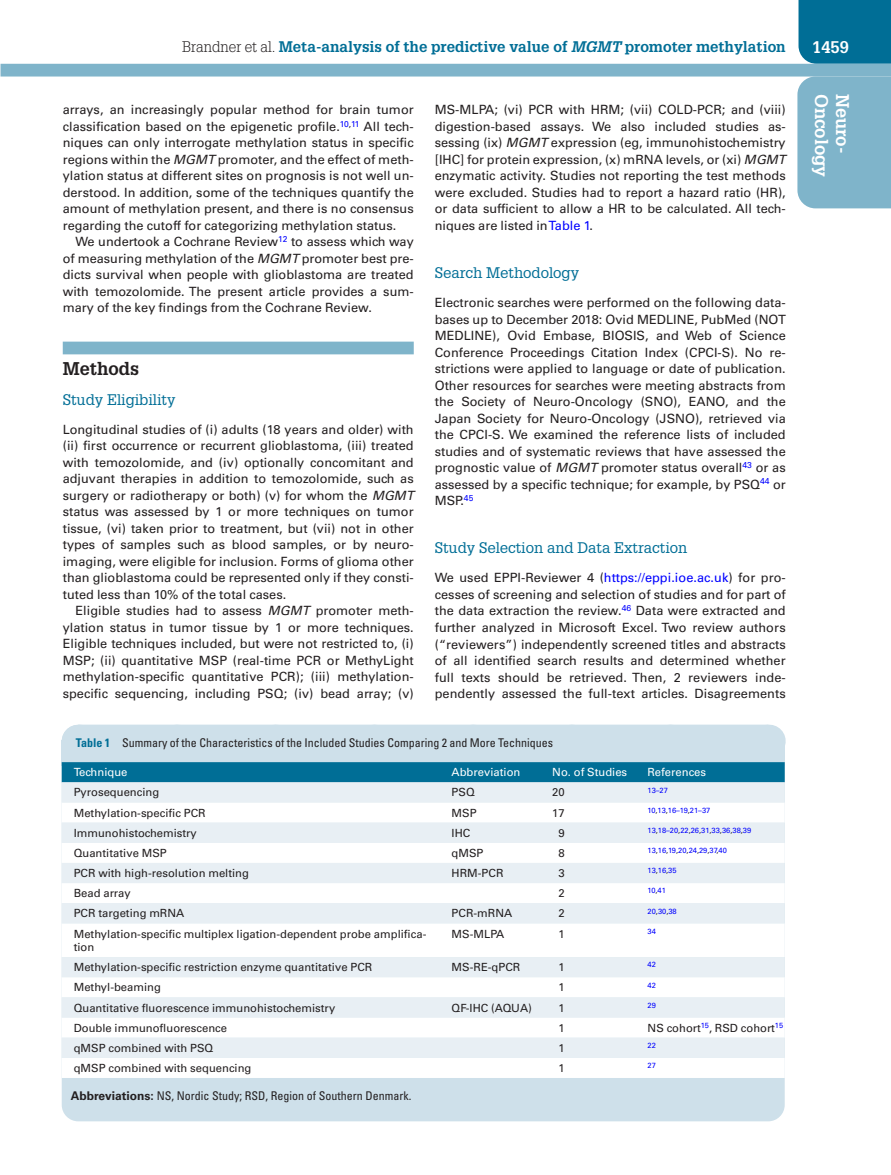
<style>
.page{position:relative;width:891px;height:1175px;background:#fff}
.page>*{position:absolute;margin:0;border:0;box-sizing:border-box;transform-origin:0 0}
.t1{font:700 18px "Glypha LT Std";color:#fff}
.t2{font:700 18px "Glypha LT Std";color:#231f20}
.t3{font:700 16.5px "Glypha LT Std";color:#fff}
.t4{font:700 15px "Glypha LT Std";color:#006e96}
.t5{font:15px "Glypha LT Std";color:#006e96}
.t6{font:12.75px/16.5px "Univers LT Std";color:#231f20;text-align:justify}
.t7{font:condensed 12px "Univers LT Std";color:#231f20}
.t8{font:11.25px/13.5px "Univers LT Std";color:#231f20}
.t9{font:11.25px "Univers LT Std";color:#fff}
.t10{font:7.5px "Univers LT Std";color:#00f}
.s1{font-weight:300;color:#231f20}
.s2{font-style:italic}
.s3{color:#00f}
.s4{font-weight:700;color:#006e96}
.s5{color:#231f20}
.s6{font-weight:700;font-stretch:normal}
</style>
<div class="page">
<div style="left:799px;top:0;width:92px;height:64px;background:#006e96"></div>
<div style="left:1px;top:64px;width:890px;height:12px;background:#7fb4ca"></div>
<div style="left:797px;top:76px;width:94px;height:132px;background:#7fb4ca"></div>
<div style="left:63px;top:341px;width:351px;height:13px;background:#7fb4ca"></div>
<div style="left:62px;top:725px;width:723px;height:396px;background:#cee0ea;border-radius:16px"></div>
<svg style="left:62px;top:724px;width:723px;height:58px"></svg>
<div style="left:62px;top:783px;width:723px;height:19px;background:#e8eff4"></div>
<svg style="left:62px;top:802px;width:723px;height:276px;background:#f4f7fa"></svg>
<p class="t4" style="left:182px;top:37px;width:605px"><span class="s1">Brandner et al.</span> Meta-analysis of the predictive value of <span class="s2">MGMT</span> promoter methylation</p>
<p class="t3" style="left:812px;top:37px;width:38px">1459</p>
<h1 class="t1" style="left:833px;top:94px;width:85px;rotate:90deg">Oncology</h1>
<h1 class="t1" style="left:854px;top:94px;width:61px;rotate:90deg">Neuro-</h1>
<p class="t6" style="left:435px;top:102px;width:353px">MS-MLPA; (vi) PCR with HRM; (vii) COLD-PCR; and (viii) digestion-based assays. We also included studies as&shy;sessing (ix) <span class="s2">MGMT</span> expression (eg, immunohistochemistry [IHC] for protein expression, (x) mRNA levels, or (xi) <span class="s2">MGMT </span>enzymatic activity. Studies not reporting the test methods were excluded. Studies had to report a hazard ratio (HR), or data sufficient to allow a HR to be calculated. All tech&shy;niques are listed in <span class="s3">Table 1</span>.</p>
<p class="t5" style="left:435px;top:263px;width:146px">Search Methodology</p>
<p class="t6" style="left:435px;top:294px;width:353px">Electronic searches were performed on the following data&shy;bases up to December 2018: Ovid MEDLINE, PubMed (NOT MEDLINE), Ovid Embase, BIOSIS, and Web of Science Conference Proceedings Citation Index (CPCI-S). No re&shy;strictions were applied to language or date of publication.<br>Other resources for searches were meeting abstracts from the Society of Neuro-Oncology (SNO), EANO, and the Japan Society for Neuro-Oncology (JSNO), retrieved via the CPCI-S. We examined the reference lists of included studies and of systematic reviews that have assessed the prognostic value of <span class="s2">MGMT</span> promoter status overall<sup>43</sup> or as assessed by a specific technique; for example, by PSQ<sup>44</sup> or MSP.<sup>45</sup></p>
<p class="t5" style="left:435px;top:539px;width:254px">Study Selection and Data Extraction</p>
<p class="t6" style="left:435px;top:570px;width:353px">We used EPPI-Reviewer 4 (<span class="s3">https://eppi.ioe.ac.uk</span>) for pro&shy;cesses of screening and selection of studies and for part of the data extraction the review.<sup>46</sup> Data were extracted and further analyzed in Microsoft Excel. Two review authors (“reviewers”) independently screened titles and abstracts of all identified search results and determined whether full texts should be retrieved. Then, 2 reviewers inde&shy;pendently assessed the full-text articles. Disagreements</p>
<p class="t7" style="left:76px;top:735px;width:479px"><span class="s4">Table 1</span> Summary of the Characteristics of the Included Studies Comparing 2 and More Techniques</p>
<p class="t9" style="left:74px;top:765px;width:55px">Technique</p>
<p class="t9" style="left:452px;top:765px;width:70px">Abbreviation</p>
<p class="t9" style="left:552px;top:765px;width:77px">No. of Studies</p>
<p class="t9" style="left:648px;top:765px;width:60px">References</p>
<p class="t8" style="left:74px;top:785px;width:87px">Pyrosequencing</p>
<p class="t8" style="left:452px;top:785px;width:25px">PSQ</p>
<p class="t8" style="left:552px;top:785px;width:14px">20</p>
<p class="t10" style="left:648px;top:785px;width:22px">13–27</p>
<p class="t8" style="left:74px;top:806px;width:133px">Methylation-specific PCR</p>
<p class="t8" style="left:452px;top:806px;width:26px">MSP</p>
<p class="t8" style="left:552px;top:806px;width:14px">17</p>
<p class="t10" style="left:648px;top:805px;width:64px">10<span class="s5">,</span>13<span class="s5">,</span>16–19<span class="s5">,</span>21–37</p>
<p class="t8" style="left:74px;top:826px;width:125px">Immunohistochemistry</p>
<p class="t8" style="left:452px;top:826px;width:20px">IHC</p>
<p class="t8" style="left:558px;top:826px;width:8px">9</p>
<p class="t10" style="left:648px;top:826px;width:105px">13<span class="s5">,</span>18–20<span class="s5">,</span>22<span class="s5">,</span>26<span class="s5">,</span>31<span class="s5">,</span>33<span class="s5">,</span>36<span class="s5">,</span>38<span class="s5">,</span>39</p>
<p class="t8" style="left:74px;top:846px;width:95px">Quantitative MSP</p>
<p class="t8" style="left:452px;top:846px;width:33px">qMSP</p>
<p class="t8" style="left:558px;top:846px;width:8px">8</p>
<p class="t10" style="left:648px;top:846px;width:81px">13<span class="s5">,</span>16<span class="s5">,</span>19<span class="s5">,</span>20<span class="s5">,</span>24<span class="s5">,</span>29<span class="s5">,</span>37<span class="s5">,</span>40</p>
<p class="t8" style="left:74px;top:866px;width:177px">PCR with high-resolution melting</p>
<p class="t8" style="left:452px;top:866px;width:53px">HRM-PCR</p>
<p class="t8" style="left:558px;top:866px;width:8px">3</p>
<p class="t10" style="left:648px;top:866px;width:30px">13<span class="s5">,</span>16<span class="s5">,</span>35</p>
<p class="t8" style="left:74px;top:886px;width:58px">Bead array</p>
<p class="t8" style="left:558px;top:886px;width:8px">2</p>
<p class="t10" style="left:648px;top:886px;width:20px">10<span class="s5">,</span>41</p>
<p class="t8" style="left:74px;top:906px;width:112px">PCR targeting mRNA</p>
<p class="t8" style="left:452px;top:906px;width:62px">PCR-mRNA</p>
<p class="t8" style="left:558px;top:906px;width:8px">2</p>
<p class="t10" style="left:648px;top:906px;width:31px">20<span class="s5">,</span>30<span class="s5">,</span>38</p>
<p class="t8" style="left:74px;top:926px;width:354px">Methylation-specific multiplex ligation-dependent probe amplifica&shy;tion</p>
<p class="t8" style="left:452px;top:926px;width:54px">MS-MLPA</p>
<p class="t8" style="left:558px;top:926px;width:8px">1</p>
<p class="t10" style="left:648px;top:926px;width:10px">34</p>
<p class="t8" style="left:74px;top:960px;width:300px">Methylation-specific restriction enzyme quantitative PCR</p>
<p class="t8" style="left:452px;top:960px;width:70px">MS-RE-qPCR</p>
<p class="t8" style="left:558px;top:960px;width:8px">1</p>
<p class="t10" style="left:648px;top:960px;width:10px">42</p>
<p class="t8" style="left:74px;top:980px;width:89px">Methyl-beaming</p>
<p class="t8" style="left:558px;top:980px;width:8px">1</p>
<p class="t10" style="left:648px;top:980px;width:10px">42</p>
<p class="t8" style="left:74px;top:1000px;width:263px">Quantitative fluorescence immunohistochemistry</p>
<p class="t8" style="left:452px;top:1000px;width:82px">QF-IHC (AQUA)</p>
<p class="t8" style="left:558px;top:1000px;width:8px">1</p>
<p class="t10" style="left:648px;top:1000px;width:10px">29</p>
<p class="t8" style="left:74px;top:1021px;width:155px">Double immunofluorescence</p>
<p class="t8" style="left:558px;top:1021px;width:8px">1</p>
<p class="t8" style="left:648px;top:1021px;width:137px">NS cohort<sup>15</sup>, RSD cohort<sup>15</sup></p>
<p class="t8" style="left:74px;top:1041px;width:141px">qMSP combined with PSQ</p>
<p class="t8" style="left:558px;top:1041px;width:8px">1</p>
<p class="t10" style="left:648px;top:1041px;width:10px">22</p>
<p class="t8" style="left:74px;top:1061px;width:179px">qMSP combined with sequencing</p>
<p class="t8" style="left:558px;top:1061px;width:8px">1</p>
<p class="t10" style="left:648px;top:1061px;width:10px">27</p>
<p class="t7" style="left:71px;top:1087px;width:342px"><span class="s6">Abbreviations:</span> NS, Nordic Study; RSD, Region of Southern Denmark.</p>
<p class="t6" style="left:63px;top:102px;width:353px">arrays, an increasingly popular method for brain tumor classification based on the epigenetic profile.<sup>10</sup><sup>,</sup><sup>11</sup> All tech&shy;niques can only interrogate methylation status in specific regions within the <span class="s2">MGMT</span> promoter, and the effect of meth&shy;ylation status at different sites on prognosis is not well un&shy;derstood. In addition, some of the techniques quantify the amount of methylation present, and there is no consensus regarding the cutoff for categorizing methylation status.</p>
<p class="t6" style="left:63px;top:234px;width:353px;text-indent:13px">We undertook a Cochrane Review<sup>12</sup> to assess which way of measuring methylation of the <span class="s2">MGMT</span> promoter best pre&shy;dicts survival when people with glioblastoma are treated with temozolomide. The present article provides a sum&shy;mary of the key findings from the Cochrane Review.</p>
<h1 class="t2" style="left:63px;top:358px;width:78px">Methods</h1>
<p class="t5" style="left:63px;top:390px;width:114px">Study Eligibility</p>
<p class="t6" style="left:63px;top:421px;width:353px">Longitudinal studies of (i) adults (18 years and older) with (ii) first occurrence or recurrent glioblastoma, (iii) treated with temozolomide, and (iv) optionally concomitant and adjuvant therapies in addition to temozolomide, such as surgery or radiotherapy or both) (v) for whom the <span class="s2">MGMT </span>status was assessed by 1 or more techniques on tumor tissue, (vi) taken prior to treatment, but (vii) not in other types of samples such as blood samples, or by neuro&shy;imaging, were eligible for inclusion. Forms of glioma other than glioblastoma could be represented only if they consti&shy;tuted less than 10% of the total cases.</p>
<p class="t6" style="left:63px;top:603px;width:353px;text-indent:13px">Eligible studies had to assess <span class="s2">MGMT</span> promoter meth&shy;ylation status in tumor tissue by 1 or more techniques.<br>Eligible techniques included, but were not restricted to, (i)<br>MSP; (ii) quantitative MSP (real-time PCR or MethyLight methylation-specific quantitative PCR); (iii) methylation&shy;specific sequencing, including PSQ; (iv) bead array; (v)</p>
</div>
